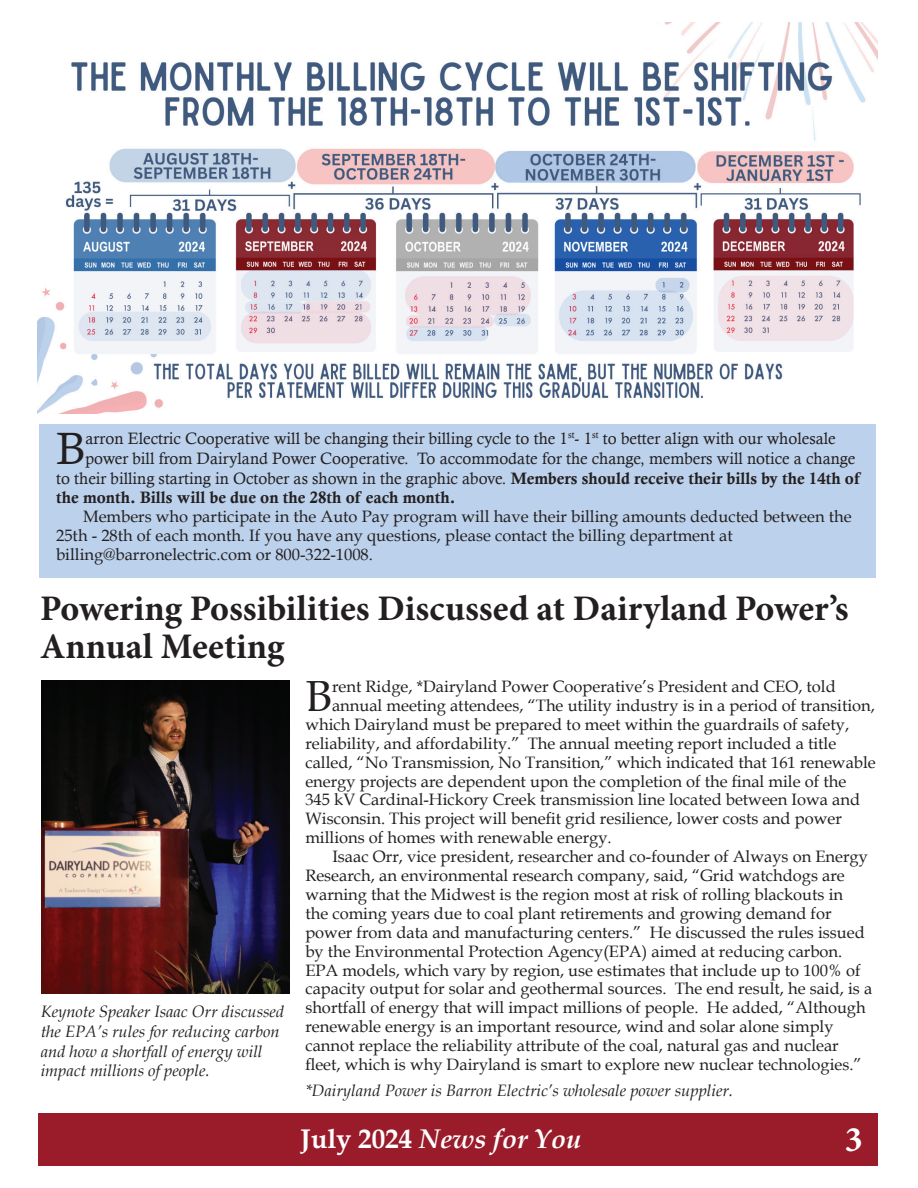
<style>
.page{position:relative;width:918px;height:1188px;background:#fff}
.page>*{position:absolute;margin:0;border:0;box-sizing:border-box;transform-origin:0 0}
.t1{font:45.3px "Calisto";color:#231f20}
.t2{font:43.5px "Book Antiqua";color:#231f20}
.t3{font:700 36px/37.5px "Minion Pro";color:#231f20}
.t4{font:700 36px "Minion Pro";color:#fff}
.t5{font:italic 700 27px "Book Antiqua";color:#fff}
.t6{font:16.5px/18.9px "Book Antiqua";color:#231f20}
.t7{font:16.5px "Calisto";color:#231f20}
.t8{font:italic 16.5px/19.8px "Book Antiqua";color:#231f20}
.t9{font:16.5px "Calis MT Bol";color:#231f20}
.s1{font-family:"Calis MT Bol"}
.s2{font-style:normal}
</style>
<div class="page">
<div style="left:39px;top:424px;width:837px;height:154px;background:#bcd1eb"></div>
<div style="left:38px;top:1113px;width:840px;height:53px;background:#9a1c2b"></div>
<img style="left:41px;top:680px;width:249px;height:313px">
<img style="left:38px;top:23px;width:840px;height:391px">
<h1 class="t1" style="left:56px;top:422px;width:31px">B</h1>
<p class="t7" style="left:85px;top:429px;width:752px">arron Electric Cooperative will be changing their billing cycle to the 1<sup>st</sup>- 1<sup>st</sup> to better align with our wholesale</p>
<p class="t7" style="left:85px;top:449px;width:771px">power bill from Dairyland Power Cooperative. To accommodate for the change, members will notice a change</p>
<p class="t7" style="left:56px;top:468px;width:805px">to their billing starting in October as shown in the graphic above. <span class="s1">Members should receive their bills by the 14th of</span></p>
<p class="t9" style="left:56px;top:488px;width:401px">the month. Bills will be due on the 28th of each month.</p>
<p class="t6" style="left:56px;top:507px;width:797px;text-indent:27px">Members who participate in the Auto Pay program will have their billing amounts deducted between the<br>25th - 28th of each month. If you have any questions, please contact the billing department at billing@barronelectric.com or 800-322-1008.</p>
<h3 class="t3" style="left:40px;top:589px;width:810px">Powering Possibilities Discussed at Dairyland Power’s<br>Annual Meeting</h3>
<h2 class="t2" style="left:305px;top:666px;width:28px">B</h2>
<p class="t6" style="left:332px;top:677px;width:505px">rent Ridge, *Dairyland Power Cooperative’s President and CEO, told</p>
<p class="t6" style="left:332px;top:696px;width:544px">annual meeting attendees, “The utility industry is in a period of transition,</p>
<p class="t6" style="left:305px;top:714px;width:545px">which Dairyland must be prepared to meet within the guardrails of safety,</p>
<p class="t6" style="left:305px;top:733px;width:532px">reliability, and affordability.” The annual meeting report included a title</p>
<p class="t6" style="left:305px;top:752px;width:572px">called, “No Transmission, No Transition,” which indicated that 161 renewable</p>
<p class="t6" style="left:305px;top:771px;width:542px">energy projects are dependent upon the completion of the final mile of the</p>
<p class="t6" style="left:305px;top:790px;width:556px">345 kV Cardinal-Hickory Creek transmission line located between Iowa and</p>
<p class="t6" style="left:305px;top:809px;width:538px">Wisconsin. This project will benefit grid resilience, lower costs and power</p>
<p class="t6" style="left:305px;top:828px;width:308px">millions of homes with renewable energy.</p>
<p class="t6" style="left:332px;top:847px;width:537px">Isaac Orr, vice president, researcher and co-founder of Always on Energy</p>
<p class="t6" style="left:305px;top:866px;width:541px">Research, an environmental research company, said, “Grid watchdogs are</p>
<p class="t6" style="left:305px;top:885px;width:539px">warning that the Midwest is the region most at risk of rolling blackouts in</p>
<p class="t6" style="left:305px;top:903px;width:528px">the coming years due to coal plant retirements and growing demand for</p>
<p class="t6" style="left:305px;top:922px;width:561px">power from data and manufacturing centers.” He discussed the rules issued</p>
<p class="t6" style="left:305px;top:941px;width:538px">by the Environmental Protection Agency(EPA) aimed at reducing carbon.</p>
<p class="t6" style="left:305px;top:960px;width:557px">EPA models, which vary by region, use estimates that include up to 100% of</p>
<p class="t6" style="left:305px;top:979px;width:568px">capacity output for solar and geothermal sources. The end result, he said, is a</p>
<p class="t6" style="left:305px;top:998px;width:562px">shortfall of energy that will impact millions of people. He added, “Although</p>
<p class="t6" style="left:305px;top:1017px;width:530px">renewable energy is an important resource, wind and solar alone simply</p>
<p class="t6" style="left:305px;top:1036px;width:535px">cannot replace the reliability attribute of the coal, natural gas and nuclear</p>
<p class="t6" style="left:305px;top:1055px;width:558px">fleet, which is why Dairyland is smart to explore new nuclear technologies.”</p>
<p class="t8" style="left:41px;top:1001px;width:245px">Keynote Speaker Isaac Orr discussed the EPA’s rules for reducing carbon and how a shortfall of energy will impact millions of people.</p>
<p class="t8" style="left:305px;top:1080px;width:429px">*Dairyland Power is Barron Electric’s wholesale power supplier.</p>
<h3 class="t5" style="left:301px;top:1120px;width:282px"><span class="s2">July 2024</span> News for You</h3>
<h3 class="t4" style="left:845px;top:1114px;width:19px">3</h3>
</div>
